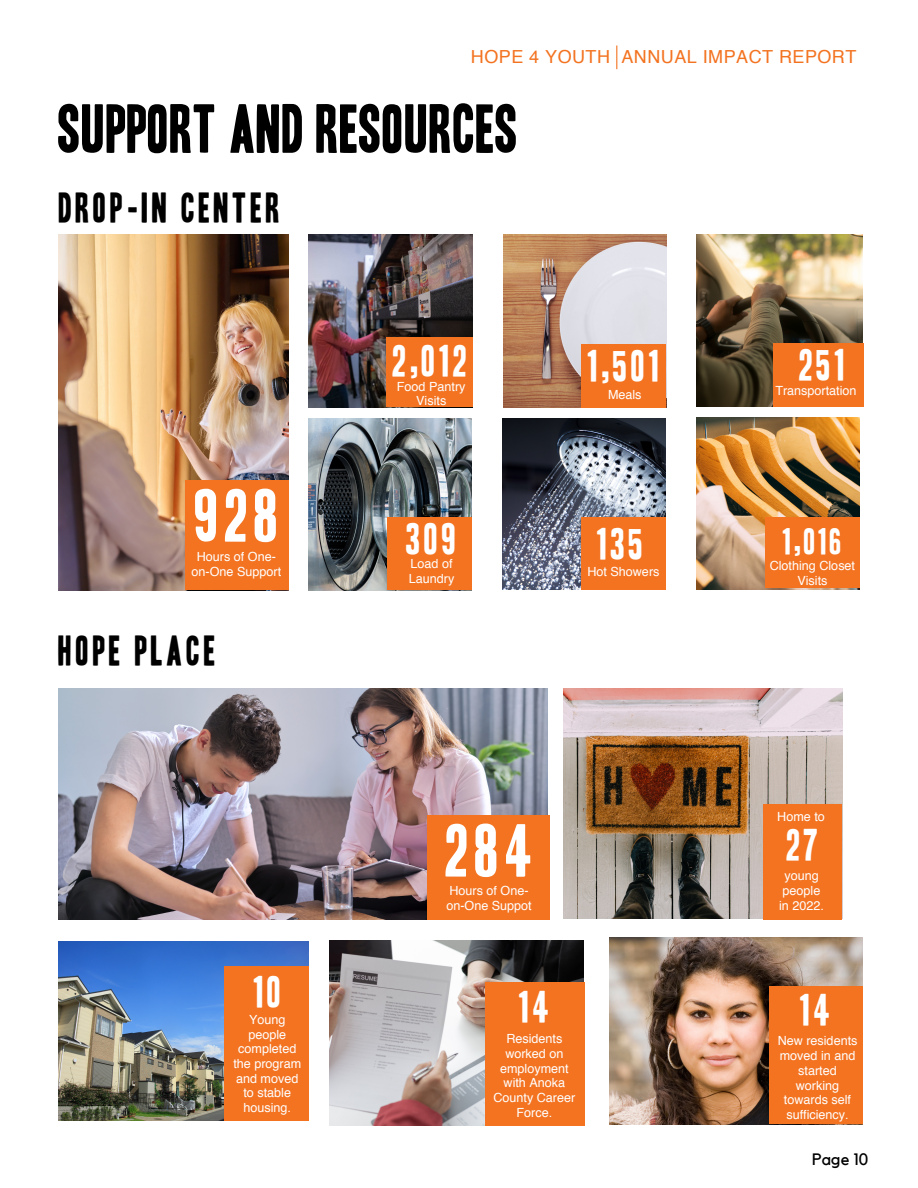
<style>
.page{position:relative;width:918px;height:1188px;background:#fff}
.page>*{position:absolute;margin:0;border:0;box-sizing:border-box;transform-origin:0 0}
.t1{font:64.65px "Headline One HPLHS";letter-spacing:.095em;color:#fff}
.t2{font:59.55px "Headline One HPLHS";letter-spacing:.015em;color:#000}
.t3{font:38.4px "Headline One HPLHS";letter-spacing:.095em;color:#fff}
.t4{font:36.45px "Headline One HPLHS";letter-spacing:.105em;color:#000}
.t5{font:31.95px "Headline One HPLHS";color:#fff}
.t6{font:18px "Helvetica";letter-spacing:.025em;color:#f37321}
.t7{font:16.5px "Kollektif";color:#000}
.t8{font:12.6px/14.7px "Helvetica";color:#fff;text-align:center}
</style>
<div class="page">
<img style="left:309px;top:418px;width:163px;height:173px">
<div style="left:387px;top:517px;width:84px;height:73px;background:#f37321"></div>
<img style="left:502px;top:418px;width:163px;height:172px">
<div style="left:581px;top:517px;width:85px;height:73px;background:#f37321"></div>
<img style="left:696px;top:417px;width:164px;height:172px">
<div style="left:765px;top:517px;width:95px;height:71px;background:#f37321"></div>
<img style="left:503px;top:234px;width:163px;height:174px">
<img style="left:309px;top:234px;width:164px;height:174px">
<div style="left:581px;top:344px;width:85px;height:63px;background:#f37321"></div>
<img style="left:58px;top:235px;width:231px;height:355px">
<div style="left:185px;top:480px;width:103px;height:110px;background:#f37321"></div>
<div style="left:387px;top:337px;width:86px;height:69px;background:#f37321"></div>
<img style="left:696px;top:235px;width:167px;height:172px">
<div style="left:774px;top:344px;width:89px;height:63px;background:#f37321"></div>
<img style="left:564px;top:689px;width:278px;height:230px">
<div style="left:763px;top:804px;width:79px;height:115px;background:#f37321"></div>
<img style="left:58px;top:942px;width:251px;height:179px">
<div style="left:224px;top:966px;width:85px;height:155px;background:#f37321"></div>
<img style="left:330px;top:940px;width:254px;height:186px">
<div style="left:485px;top:982px;width:100px;height:143px;background:#f37321"></div>
<img style="left:610px;top:937px;width:253px;height:187px">
<div style="left:769px;top:986px;width:93px;height:138px;background:#f37321"></div>
<img style="left:58px;top:689px;width:489px;height:230px">
<div style="left:427px;top:815px;width:123px;height:104px;background:#f37321"></div>
<svg style="left:616px;top:46px;width:1px;height:23px"></svg>
<h3 class="t6" style="left:471px;top:49px;width:387px">HOPE 4 YOUTH ANNUAL IMPACT REPORT</h3>
<h2 class="t2" style="left:58px;top:100px;width:461px">SUPPORT AND RESOURCES</h2>
<h3 class="t4" style="left:58px;top:190px;width:223px">DROP-IN CENTER</h3>
<h1 class="t1" style="left:194px;top:484px;width:85px">928</h1>
<p class="t8" style="left:192px;top:550px;width:91px">Hours of One&shy;on-One Support</p>
<h3 class="t4" style="left:58px;top:633px;width:159px">HOPE PLACE</h3>
<h3 class="t3" style="left:254px;top:973px;width:29px">10</h3>
<p class="t8" style="left:233px;top:1013px;width:69px">Young people completed the program and moved to stable housing.</p>
<h3 class="t3" style="left:393px;top:343px;width:76px">2,012</h3>
<p class="t8" style="left:397px;top:380px;width:70px">Food Pantry<br>Visits</p>
<h3 class="t3" style="left:406px;top:520px;width:52px">309</h3>
<p class="t8" style="left:409px;top:558px;width:47px;text-align:left">Load of<br>Laundry</p>
<h3 class="t3" style="left:588px;top:348px;width:73px">1,501</h3>
<p class="t8" style="left:608px;top:388px;width:35px">Meals</p>
<h3 class="t3" style="left:597px;top:525px;width:48px">135</h3>
<p class="t8" style="left:587px;top:565px;width:74px">Hot Showers</p>
<h1 class="t1" style="left:445px;top:819px;width:89px">284</h1>
<p class="t8" style="left:446px;top:885px;width:87px;text-align:left">Hours of One&shy;on-One Suppot</p>
<h3 class="t3" style="left:519px;top:988px;width:32px">14</h3>
<p class="t8" style="left:493px;top:1033px;width:83px">Residents worked on employment with Anoka<br>County Career<br>Force.</p>
<h3 class="t3" style="left:799px;top:347px;width:47px">251</h3>
<p class="t8" style="left:775px;top:385px;width:83px">Transportation</p>
<h3 class="t5" style="left:783px;top:526px;width:60px">1,016</h3>
<p class="t8" style="left:770px;top:559px;width:87px">Clothing Closet<br>Visits</p>
<p class="t8" style="left:777px;top:810px;width:49px">Home to</p>
<h3 class="t3" style="left:786px;top:827px;width:34px">27</h3>
<p class="t8" style="left:779px;top:870px;width:46px">young people in 2022.</p>
<h3 class="t3" style="left:800px;top:992px;width:32px">14</h3>
<p class="t8" style="left:778px;top:1035px;width:81px">New residents moved in and started working towards self sufficiency.</p>
<h3 class="t7" style="left:812px;top:1152px;width:57px">Page 10</h3>
</div>
